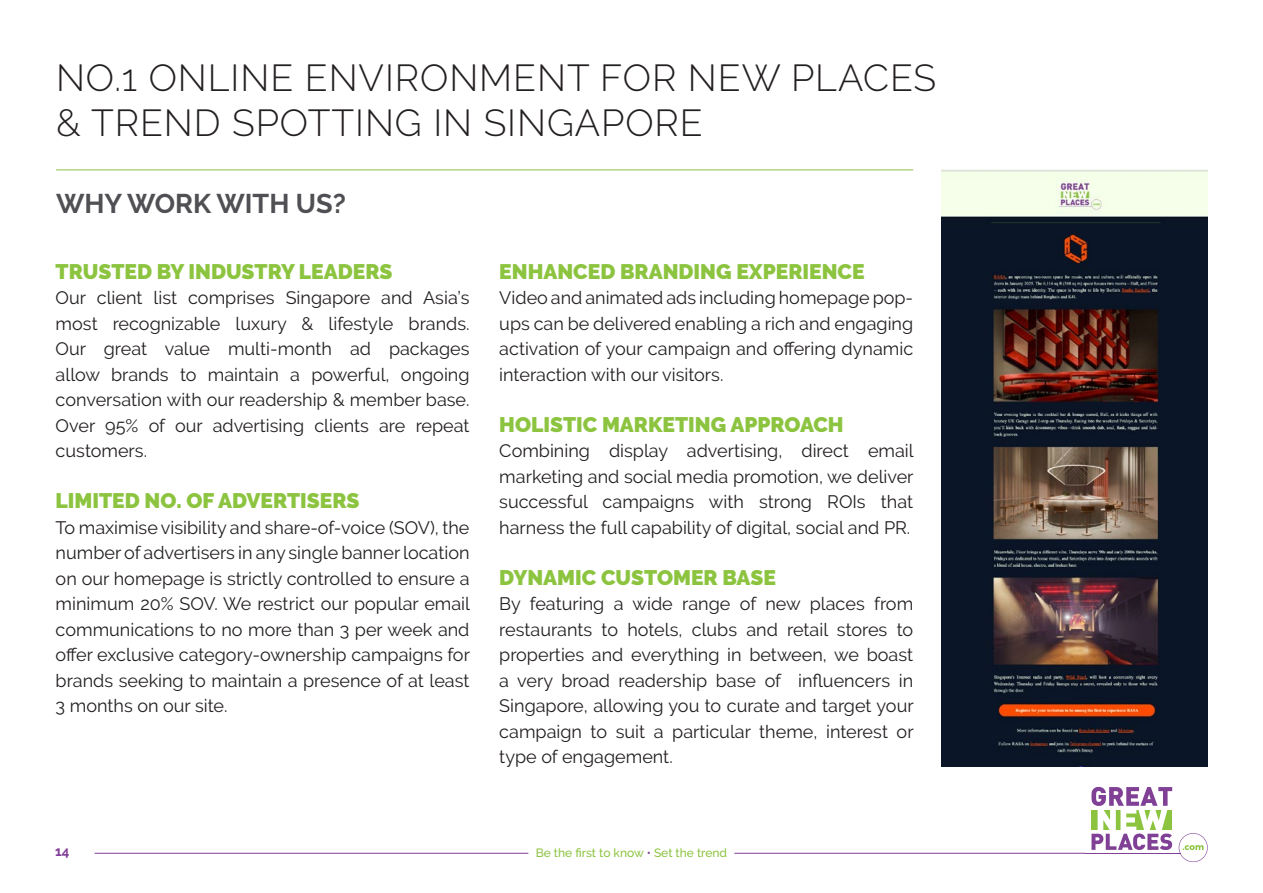
<style>
.page{position:relative;width:1263px;height:893px;background:#fff}
.page>*{position:absolute;margin:0;border:0;box-sizing:border-box;transform-origin:0 0}
.t1{font:300 37.5px/45px "Raleway";letter-spacing:.025em;color:#231f20}
.t2{font:700 27px "Raleway";color:#4f4f54}
.t3{font:900 21px "Raleway";color:#8cc440}
.t4{font:18px/25.5px "Raleway";color:#231f20;text-align:justify}
.t5{font:700 13.5px "Raleway";color:#803e96}
.t6{font:500 12px "Raleway";color:#8cc440}
.s1{color:#804096}
</style>
<div class="page">
<hr style="left:95px;top:853px;width:433px;height:1px;background:#804096">
<hr style="left:734px;top:853px;width:351px;height:1px;background:#804096">
<hr style="left:1085px;top:853px;width:95px;height:1px;background:#804096">
<svg style="left:1091px;top:787px;width:81px;height:63px"></svg>
<svg style="left:1179px;top:833px;width:29px;height:29px"></svg>
<img style="left:942px;top:169px;width:266px;height:597px">
<hr style="left:56px;top:169px;width:857px;height:1px;background:#8cc440">
<hr style="left:1262px;top:673px;width:1px;height:91px;background:#a4ce4a">
<h1 class="t1" style="left:56px;top:55px;width:881px">NO.1 ONLINE ENVIRONMENT FOR NEW PLACES &amp; TREND SPOTTING IN SINGAPORE</h1>
<h2 class="t2" style="left:56px;top:188px;width:291px">WHY WORK WITH US?</h2>
<p class="t3" style="left:56px;top:259px;width:338px">TRUSTED BY INDUSTRY LEADERS</p>
<p class="t4" style="left:56px;top:285px;width:415px">Our client list comprises Singapore and Asia’s most recognizable luxury &amp; lifestyle brands.<br>Our great value multi-month ad packages allow brands to maintain a powerful, ongoing conversation with our readership &amp; member base.<br>Over 95% of our advertising clients are repeat customers.</p>
<p class="t3" style="left:56px;top:489px;width:305px">LIMITED NO. OF ADVERTISERS</p>
<p class="t4" style="left:56px;top:514px;width:416px">To maximise visibility and share-of-voice (SOV), the number of advertisers in any single banner location on our homepage is strictly controlled to ensure a minimum 20% SOV. We restrict our popular email communications to no more than 3 per week and offer exclusive category-ownership campaigns for brands seeking to maintain a presence of at least 3 months on our site.</p>
<p class="t3" style="left:499px;top:259px;width:367px">ENHANCED BRANDING EXPERIENCE</p>
<p class="t4" style="left:499px;top:285px;width:415px">Video and animated ads including homepage pop&shy;ups can be delivered enabling a rich and engaging activation of your campaign and offering dynamic interaction with our visitors.</p>
<p class="t3" style="left:499px;top:412px;width:346px">HOLISTIC MARKETING APPROACH</p>
<p class="t4" style="left:499px;top:438px;width:416px">Combining display advertising, direct email marketing and social media promotion, we deliver successful campaigns with strong ROIs that harness the full capability of digital, social and PR.</p>
<p class="t3" style="left:499px;top:565px;width:278px">DYNAMIC CUSTOMER BASE</p>
<p class="t4" style="left:499px;top:591px;width:416px">By featuring a wide range of new places from restaurants to hotels, clubs and retail stores to properties and everything in between, we boast a very broad readership base of influencers in Singapore, allowing you to curate and target your campaign to suit a particular theme, interest or type of engagement.</p>
<p class="t5" style="left:55px;top:844px;width:16px">14</p>
<p class="t6" style="left:536px;top:846px;width:193px">Be the first to know <span class="s1">•</span> Set the trend</p>
</div>
